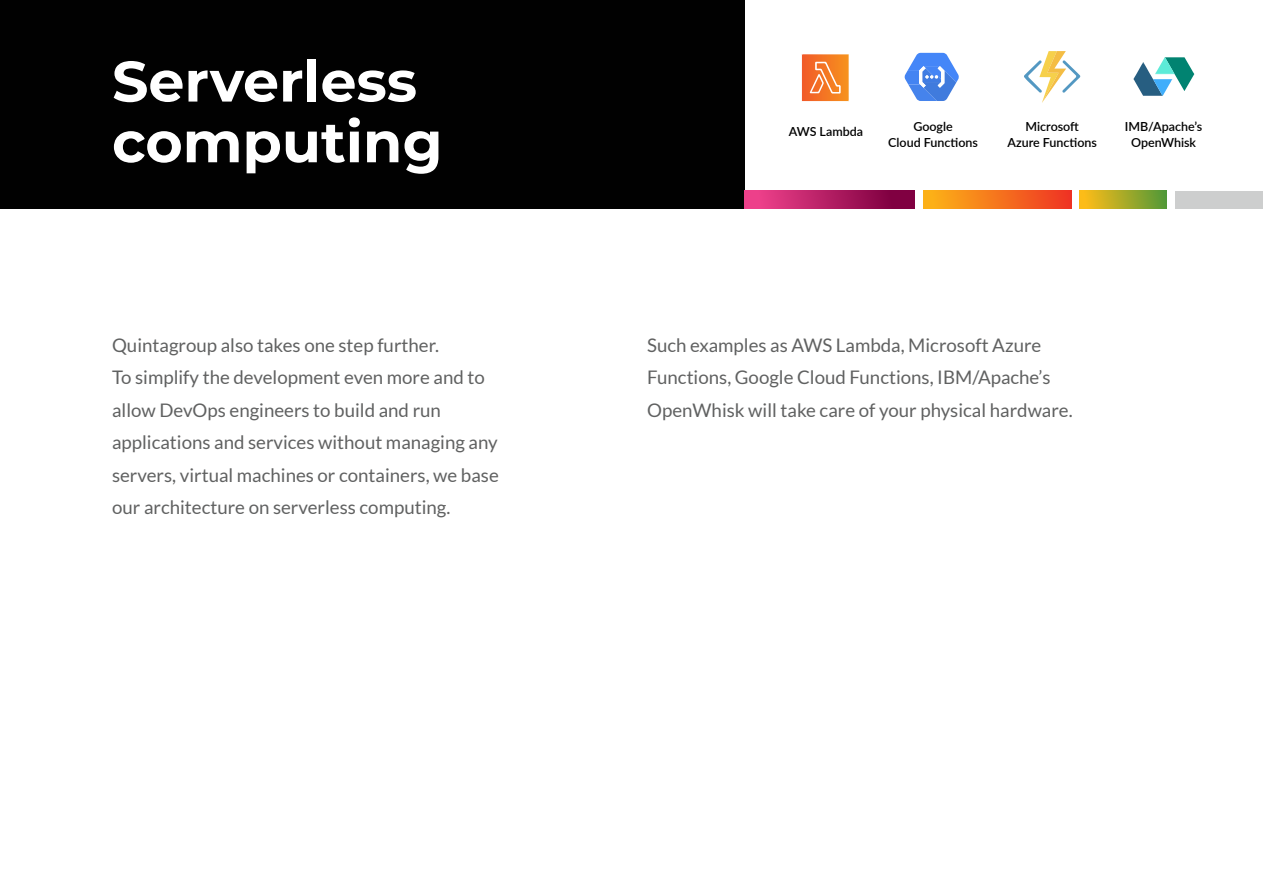
<style>
.page{position:relative;width:1263px;height:893px;background:#fff}
.page>*{position:absolute;margin:0;border:0;box-sizing:border-box;transform-origin:0 0}
.t1{font:700 57px/60.8px "Montserrat";color:#fff}
.t2{font:18.75px/32.4px "Lato";color:#606161}
.t3{font:600 12.45px/16.2px "Lato";color:#000;text-align:center}
</style>
<div class="page">
<div style="left:0;top:0;width:744px;height:209px;background:#010101"></div>
<div style="left:923px;top:191px;width:148px;height:18px;background:linear-gradient(to right,#fdb816,#ee3424)"></div>
<div style="left:744px;top:191px;width:171px;height:18px;background:linear-gradient(to right,#f54590,#720038)"></div>
<div style="left:1080px;top:191px;width:87px;height:18px;background:linear-gradient(to right,#ffbe16,#519838)"></div>
<div style="left:1176px;top:191px;width:87px;height:18px;background:#cdcece"></div>
<svg style="left:1133px;top:57px;width:61px;height:39px"></svg>
<svg style="left:1024px;top:51px;width:56px;height:52px"></svg>
<svg style="left:904px;top:53px;width:55px;height:48px"></svg>
<svg style="left:802px;top:54px;width:47px;height:47px;background:#f5853a"></svg>
<h1 class="t1" style="left:112px;top:53px;width:332px">Serverless computing</h1>
<p class="t3" style="left:789px;top:124px;width:76px">AWS Lambda</p>
<p class="t3" style="left:888px;top:119px;width:91px">Google<br>Cloud Functions</p>
<p class="t3" style="left:1007px;top:118px;width:91px">Microsoft<br>Azure Functions</p>
<p class="t3" style="left:1125px;top:118px;width:79px">IMB/Apache’s<br>OpenWhisk</p>
<p class="t2" style="left:112px;top:329px;width:388px">Quintagroup also takes one step further.<br>To simplify the development even more and to allow DevOps engineers to build and run applications and services without managing any servers, virtual machines or containers, we base our architecture on serverless computing.</p>
<p class="t2" style="left:647px;top:329px;width:427px">Such examples as AWS Lambda, Microsoft Azure<br>Functions, Google Cloud Functions, IBM/Apache’s<br>OpenWhisk will take care of your physical hardware.</p>
</div>
